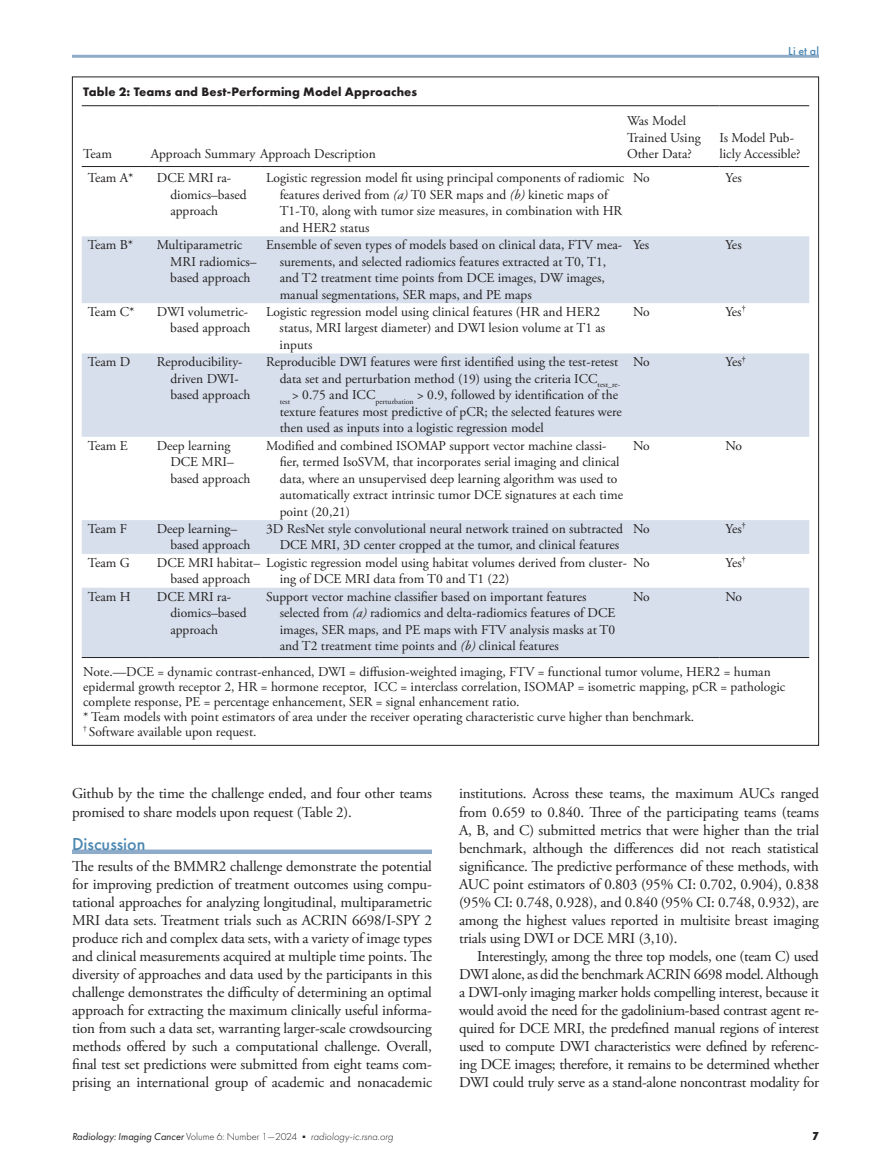
<style>
.page{position:relative;width:891px;height:1175px;background:#fff}
.page>*{position:absolute;margin:0;border:0;box-sizing:border-box;transform-origin:0 0}
.t1{font:500 18px "Futura PT";color:#4b87b1}
.t2{font:15px/18px "Adobe Garamond Pro";letter-spacing:-.01em;color:#231f20;text-align:justify}
.t3{font:13.5px/16.5px "Adobe Garamond Pro";color:#231f20}
.t4{font:700 12.75px "Futura PT";letter-spacing:.01em;color:#231f20}
.t5{font:500 12px "Futura PT";color:#4b87b1}
.t6{font:800 12px "Futura PT Cond";color:#231f20}
.t7{font:italic 10.5px "Futura PT";color:#231f20}
.s1{font-style:italic}
.s2{font-weight:300;font-style:normal}
.s3{font-weight:300}
</style>
<div class="page">
<hr style="left:72px;top:55px;width:747px;height:3px;background:#8eacca">
<div style="left:72px;top:849px;width:360px;height:5px;background:#8eacca"></div>
<svg style="left:82px;top:236px;width:727px;height:421px;fill:#d6dfeb"></svg>
<hr style="left:82px;top:105px;width:69px;height:1px;background:#231f20">
<hr style="left:82px;top:166px;width:69px;height:1px;background:#231f20">
<hr style="left:151px;top:105px;width:109px;height:1px;background:#231f20">
<hr style="left:260px;top:105px;width:367px;height:1px;background:#231f20">
<hr style="left:627px;top:105px;width:93px;height:1px;background:#231f20">
<hr style="left:720px;top:105px;width:89px;height:1px;background:#231f20">
<hr style="left:151px;top:166px;width:109px;height:1px;background:#231f20">
<hr style="left:260px;top:166px;width:367px;height:1px;background:#231f20">
<hr style="left:627px;top:166px;width:93px;height:1px;background:#231f20">
<hr style="left:720px;top:166px;width:89px;height:1px;background:#231f20">
<hr style="left:82px;top:657px;width:69px;height:1px;background:#231f20">
<hr style="left:151px;top:657px;width:109px;height:1px;background:#231f20">
<hr style="left:260px;top:657px;width:367px;height:1px;background:#231f20">
<hr style="left:627px;top:657px;width:93px;height:1px;background:#231f20">
<hr style="left:720px;top:657px;width:89px;height:1px;background:#231f20">
<p class="t4" style="left:83px;top:83px;width:335px">Table 2: Teams and Best-Performing Model Approaches</p>
<p class="t3" style="left:83px;top:146px;width:30px">Team</p>
<p class="t3" style="left:151px;top:146px;width:227px">Approach Summary Approach Description</p>
<p class="t5" style="left:788px;top:44px;width:32px">Li et al</p>
<p class="t3" style="left:627px;top:113px;width:75px">Was Model<br>Trained Using<br>Other Data?</p>
<p class="t3" style="left:719px;top:130px;width:83px">Is Model Pub&shy;licly Accessible?</p>
<p class="t3" style="left:88px;top:170px;width:47px">Team A*</p>
<p class="t3" style="left:170px;top:170px;width:78px;text-indent:-14px">DCE MRI ra&shy;diomics–based approach</p>
<p class="t3" style="left:280px;top:170px;width:346px;text-indent:-14px">Logistic regression model fit using principal components of radiomic features derived from <span class="s1">(a)</span> T0 SER maps and <span class="s1">(b)</span> kinetic maps of T1-T0, along with tumor size measures, in combination with HR and HER2 status</p>
<p class="t3" style="left:633px;top:170px;width:18px">No</p>
<p class="t3" style="left:725px;top:170px;width:18px">Yes</p>
<p class="t3" style="left:88px;top:237px;width:47px">Team B*</p>
<p class="t3" style="left:170px;top:237px;width:88px;text-indent:-14px">Multiparametric<br>MRI radiomics– based approach</p>
<p class="t3" style="left:280px;top:237px;width:344px;text-indent:-14px">Ensemble of seven types of models based on clinical data, FTV mea&shy;surements, and selected radiomics features extracted at T0, T1, and T2 treatment time points from DCE images, DW images, manual segmentations, SER maps, and PE maps</p>
<p class="t3" style="left:633px;top:237px;width:18px">Yes</p>
<p class="t3" style="left:725px;top:237px;width:18px">Yes</p>
<p class="t3" style="left:88px;top:304px;width:48px">Team C*</p>
<p class="t3" style="left:157px;top:304px;width:95px;text-align:right">DWI volumetric&shy;based approach</p>
<p class="t3" style="left:280px;top:304px;width:327px;text-indent:-14px">Logistic regression model using clinical features (HR and HER2 status, MRI largest diameter) and DWI lesion volume at T1 as inputs</p>
<p class="t3" style="left:633px;top:304px;width:18px">No</p>
<p class="t3" style="left:725px;top:304px;width:22px">Yes<sup>†</sup></p>
<p class="t3" style="left:88px;top:354px;width:44px">Team D</p>
<p class="t3" style="left:170px;top:354px;width:82px;text-indent:-14px">Reproducibility&shy;driven DWI&shy;based approach</p>
<p class="t3" style="left:280px;top:354px;width:344px;text-indent:-14px">Reproducible DWI features were first identified using the test-retest data set and perturbation method (19) using the criteria ICC<sub>test_re&shy;test</sub> &gt; 0.75 and ICC<sub>perturbation</sub> &gt; 0.9, followed by identification of the texture features most predictive of pCR; the selected features were then used as inputs into a logistic regression model</p>
<p class="t3" style="left:633px;top:354px;width:18px">No</p>
<p class="t3" style="left:725px;top:354px;width:22px">Yes<sup>†</sup></p>
<p class="t3" style="left:88px;top:437px;width:41px">Team E</p>
<p class="t3" style="left:170px;top:437px;width:82px;text-indent:-14px">Deep learning<br>DCE MRI– based approach</p>
<p class="t3" style="left:280px;top:437px;width:345px;text-indent:-14px">Modified and combined ISOMAP support vector machine classi&shy;fier, termed IsoSVM, that incorporates serial imaging and clinical data, where an unsupervised deep learning algorithm was used to automatically extract intrinsic tumor DCE signatures at each time point (20,21)</p>
<p class="t3" style="left:633px;top:437px;width:18px">No</p>
<p class="t3" style="left:725px;top:437px;width:18px">No</p>
<p class="t3" style="left:88px;top:521px;width:41px">Team F</p>
<p class="t3" style="left:170px;top:521px;width:82px;text-indent:-14px">Deep learning– based approach</p>
<p class="t3" style="left:266px;top:521px;width:358px;text-align:right">3D ResNet style convolutional neural network trained on subtracted<br>DCE MRI, 3D center cropped at the tumor, and clinical features</p>
<p class="t3" style="left:633px;top:521px;width:18px">No</p>
<p class="t3" style="left:725px;top:521px;width:22px">Yes<sup>†</sup></p>
<p class="t3" style="left:88px;top:554px;width:44px">Team G</p>
<p class="t3" style="left:157px;top:554px;width:105px;text-align:center">DCE MRI habitat– based approach</p>
<p class="t3" style="left:280px;top:554px;width:372px;text-indent:-14px">Logistic regression model using habitat volumes derived from cluster- No ing of DCE MRI data from T0 and T1 (22)</p>
<p class="t3" style="left:725px;top:554px;width:22px">Yes<sup>†</sup></p>
<p class="t3" style="left:88px;top:588px;width:44px">Team H</p>
<p class="t3" style="left:170px;top:588px;width:78px;text-indent:-14px">DCE MRI ra&shy;diomics–based approach</p>
<p class="t3" style="left:280px;top:588px;width:337px;text-indent:-14px">Support vector machine classifier based on important features selected from <span class="s1">(a)</span> radiomics and delta-radiomics features of DCE images, SER maps, and PE maps with FTV analysis masks at T0 and T2 treatment time points and <span class="s1">(b)</span> clinical features</p>
<p class="t3" style="left:633px;top:588px;width:18px">No</p>
<p class="t3" style="left:725px;top:588px;width:18px">No</p>
<p class="t3" style="left:83px;top:664px;width:704px;line-height:15px">Note.—DCE = dynamic contrast-enhanced, DWI = diffusion-weighted imaging, FTV = functional tumor volume, HER2 = human epidermal growth receptor 2, HR = hormone receptor, ICC = interclass correlation, ISOMAP = isometric mapping, pCR = pathologic complete response, PE = percentage enhancement, SER = signal enhancement ratio.<br>* Team models with point estimators of area under the receiver operating characteristic curve higher than benchmark.<br><sup>†</sup> Software available upon request.</p>
<p class="t2" style="left:72px;top:785px;width:362px">Github by the time the challenge ended, and four other teams promised to share models upon request (Table 2).</p>
<h1 class="t1" style="left:72px;top:832px;width:75px">Discussion</h1>
<p class="t2" style="left:72px;top:857px;width:362px">The results of the BMMR2 challenge demonstrate the potential for improving prediction of treatment outcomes using compu&shy;tational approaches for analyzing longitudinal, multiparametric MRI data sets. Treatment trials such as ACRIN 6698/I-SPY 2 produce rich and complex data sets, with a variety of image types and clinical measurements acquired at multiple time points. The diversity of approaches and data used by the participants in this challenge demonstrates the difficulty of determining an optimal approach for extracting the maximum clinically useful informa&shy;tion from such a data set, warranting larger-scale crowdsourcing methods offered by such a computational challenge. Overall, final test set predictions were submitted from eight teams com&shy;prising an international group of academic and nonacademic</p>
<p class="t2" style="left:459px;top:785px;width:362px">institutions. Across these teams, the maximum AUCs ranged from 0.659 to 0.840. Three of the participating teams (teams A, B, and C) submitted metrics that were higher than the trial benchmark, although the differences did not reach statistical significance. The predictive performance of these methods, with AUC point estimators of 0.803 (95% CI: 0.702, 0.904), 0.838 (95% CI: 0.748, 0.928), and 0.840 (95% CI: 0.748, 0.932), are among the highest values reported in multisite breast imaging trials using DWI or DCE MRI (3,10).</p>
<p class="t2" style="left:459px;top:947px;width:362px;text-indent:18px">Interestingly, among the three top models, one (team C) used DWI alone, as did the benchmark ACRIN 6698 model. Although a DWI-only imaging marker holds compelling interest, because it would avoid the need for the gadolinium-based contrast agent re&shy;quired for DCE MRI, the predefined manual regions of interest used to compute DWI characteristics were defined by referenc&shy;ing DCE images; therefore, it remains to be determined whether DWI could truly serve as a stand-alone noncontrast modality for</p>
<p class="t7" style="left:72px;top:1130px;width:323px">Radiology: Imaging Cancer <span class="s2">Volume 6: Number 1—2024</span> <sup>■</sup> <span class="s3">radiology-ic.rsna.org</span></p>
<p class="t6" style="left:813px;top:1128px;width:8px">7</p>
</div>
